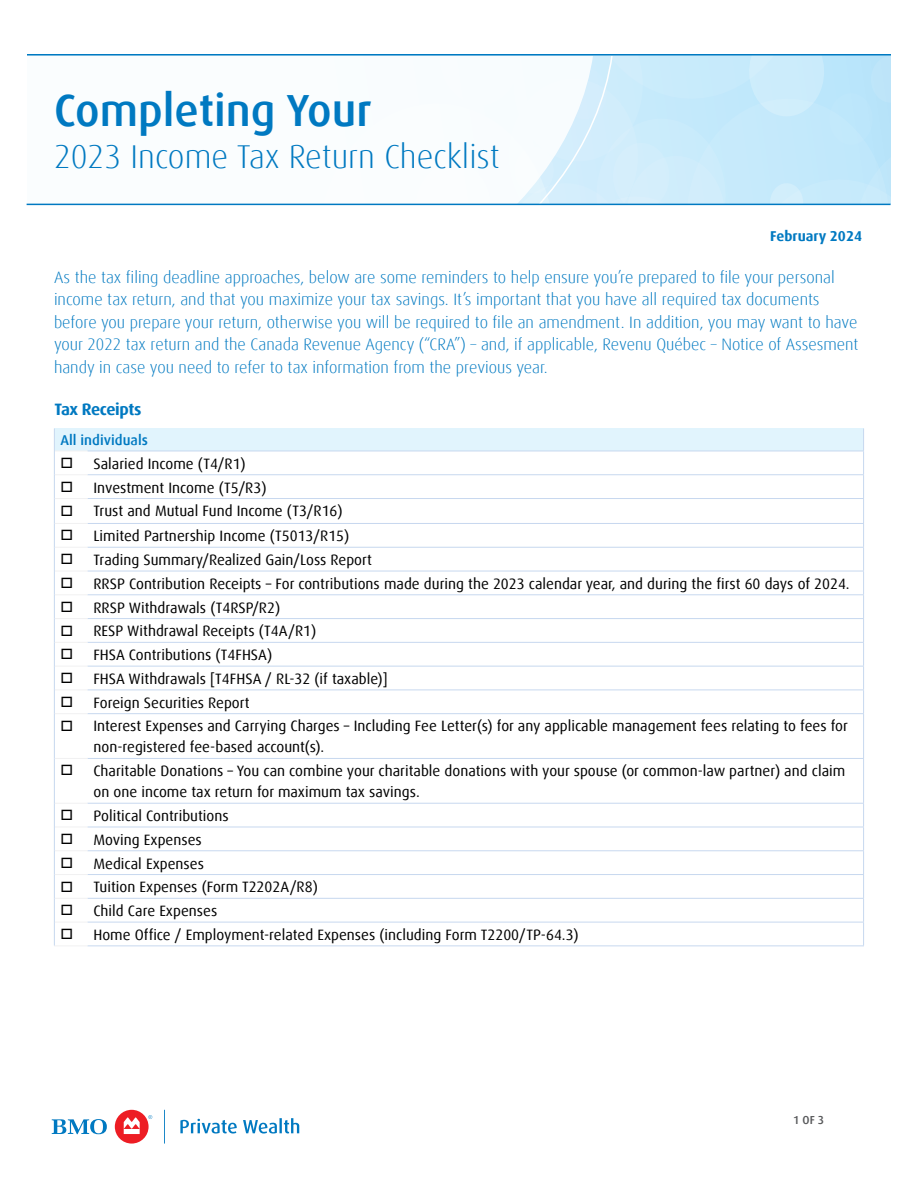
<style>
.page{position:relative;width:918px;height:1188px;background:#fff}
.page>*{position:absolute;margin:0;border:0;box-sizing:border-box;transform-origin:0 0}
.t1{font:500 45px "Dax Offc Pro";color:#0079c1}
.t2{font:300 33px "Dax Offc Pro";color:#0079c1}
.t3{font:300 16.5px/22.5px "Dax Offc Pro";color:#0079c1}
.t4{font:700 16.5px "Dax Offc Pro";letter-spacing:-.025em;color:#0079c1}
.t5{font:15px/21px "Dax Offc Pro";color:#000}
.t6{font:500 14.25px "Dax Offc Pro";color:#0079c1}
.t7{font:700 14.25px "Dax Offc Pro";color:#0079c1}
.t8{font:500 11.55px "Dax Offc Pro";color:#58595b}
</style>
<div class="page">
<svg style="left:615px;top:56px;width:276px;height:148px;background:#c6e9fa"></svg>
<svg style="left:27px;top:56px;width:588px;height:150px"></svg>
<div style="left:115px;top:1110px;width:34px;height:34px;background:#ed1d24;border-radius:50%"></div>
<svg style="left:124px;top:1117px;width:16px;height:17px"></svg>
<svg style="left:180px;top:1119px;width:57px;height:15px"></svg>
<svg style="left:243px;top:1118px;width:56px;height:16px"></svg>
<svg style="left:52px;top:1119px;width:55px;height:15px"></svg>
<svg style="left:148px;top:1115px;width:4px;height:4px"></svg>
<svg style="left:164px;top:1110px;width:1px;height:34px"></svg>
<div style="left:54px;top:429px;width:810px;height:22px;background:#e1f4fd"></div>
<hr style="left:87px;top:451px;width:777px;height:1px;background:#c7d8ef">
<hr style="left:87px;top:474px;width:777px;height:1px;background:#c7d8ef">
<hr style="left:87px;top:498px;width:777px;height:1px;background:#c7d8ef">
<hr style="left:87px;top:523px;width:777px;height:1px;background:#c7d8ef">
<hr style="left:87px;top:547px;width:777px;height:1px;background:#c7d8ef">
<hr style="left:87px;top:571px;width:777px;height:1px;background:#c7d8ef">
<hr style="left:87px;top:594px;width:777px;height:1px;background:#c7d8ef">
<hr style="left:87px;top:618px;width:777px;height:1px;background:#c7d8ef">
<hr style="left:87px;top:642px;width:777px;height:1px;background:#c7d8ef">
<hr style="left:87px;top:666px;width:777px;height:1px;background:#c7d8ef">
<hr style="left:87px;top:690px;width:777px;height:1px;background:#c7d8ef">
<hr style="left:87px;top:713px;width:777px;height:1px;background:#c7d8ef">
<hr style="left:863px;top:714px;width:1px;height:44px;background:#c7d8ef">
<hr style="left:87px;top:758px;width:777px;height:1px;background:#c7d8ef">
<hr style="left:863px;top:759px;width:1px;height:44px;background:#c7d8ef">
<hr style="left:87px;top:803px;width:777px;height:1px;background:#c7d8ef">
<hr style="left:87px;top:827px;width:777px;height:1px;background:#c7d8ef">
<hr style="left:87px;top:850px;width:777px;height:1px;background:#c7d8ef">
<hr style="left:87px;top:874px;width:777px;height:1px;background:#c7d8ef">
<hr style="left:87px;top:898px;width:777px;height:1px;background:#c7d8ef">
<hr style="left:87px;top:922px;width:777px;height:1px;background:#c7d8ef">
<svg style="left:863px;top:804px;width:1px;height:141px"></svg>
<hr style="left:87px;top:945px;width:777px;height:1px;background:#c7d8ef">
<hr style="left:55px;top:451px;width:32px;height:1px;background:#f1f1f2">
<hr style="left:55px;top:474px;width:32px;height:1px;background:#f1f1f2">
<hr style="left:55px;top:498px;width:32px;height:1px;background:#f1f1f2">
<hr style="left:55px;top:523px;width:32px;height:1px;background:#f1f1f2">
<hr style="left:55px;top:547px;width:32px;height:1px;background:#f1f1f2">
<hr style="left:55px;top:571px;width:32px;height:1px;background:#f1f1f2">
<hr style="left:55px;top:594px;width:32px;height:1px;background:#f1f1f2">
<hr style="left:55px;top:618px;width:32px;height:1px;background:#f1f1f2">
<hr style="left:55px;top:642px;width:32px;height:1px;background:#f1f1f2">
<hr style="left:55px;top:666px;width:32px;height:1px;background:#f1f1f2">
<hr style="left:55px;top:690px;width:32px;height:1px;background:#f1f1f2">
<hr style="left:55px;top:713px;width:32px;height:1px;background:#f1f1f2">
<hr style="left:55px;top:758px;width:32px;height:1px;background:#f1f1f2">
<hr style="left:55px;top:803px;width:32px;height:1px;background:#f1f1f2">
<hr style="left:55px;top:827px;width:32px;height:1px;background:#f1f1f2">
<hr style="left:55px;top:850px;width:32px;height:1px;background:#f1f1f2">
<hr style="left:55px;top:874px;width:32px;height:1px;background:#f1f1f2">
<hr style="left:55px;top:898px;width:32px;height:1px;background:#f1f1f2">
<hr style="left:55px;top:922px;width:32px;height:1px;background:#f1f1f2">
<hr style="left:54px;top:945px;width:33px;height:1px;background:#f1f1f2">
<hr style="left:54px;top:714px;width:1px;height:44px;background:#c7d8ef">
<hr style="left:54px;top:758px;width:1px;height:45px;background:#c7d8ef">
<svg style="left:54px;top:803px;width:1px;height:142px"></svg>
<svg style="left:54px;top:429px;width:1px;height:285px"></svg>
<svg style="left:863px;top:429px;width:1px;height:284px"></svg>
<hr style="left:27px;top:54px;width:864px;height:2px;background:#0079c1">
<hr style="left:27px;top:204px;width:864px;height:1px;background:#0079c1">
<h1 class="t1" style="left:54px;top:81px;width:319px">Completing Your</h1>
<h2 class="t2" style="left:54px;top:135px;width:447px">2023 Income Tax Return Checklist</h2>
<p class="t7" style="left:770px;top:227px;width:93px">February 2024</p>
<p class="t3" style="left:54px;top:266px;width:806px">As the tax filing deadline approaches, below are some reminders to help ensure you’re prepared to file your personal income tax return, and that you maximize your tax savings. It’s important that you have all required tax documents before you prepare your return, otherwise you will be required to file an amendment. In addition, you may want to have your 2022 tax return and the Canada Revenue Agency (“CRA”) – and, if applicable, Revenu Québec – Notice of Assesment handy in case you need to refer to tax information from the previous year.</p>
<p class="t4" style="left:54px;top:398px;width:89px">Tax Receipts</p>
<p class="t6" style="left:60px;top:431px;width:89px">All individuals</p>
<p class="t5" style="left:60px;top:453px;width:187px">□ Salaried Income (T4/R1)</p>
<p class="t5" style="left:60px;top:477px;width:208px">□ Investment Income (T5/R3)</p>
<p class="t5" style="left:60px;top:501px;width:284px">□ Trust and Mutual Fund Income (T3/R16)</p>
<p class="t5" style="left:60px;top:526px;width:290px">□ Limited Partnership Income (T5013/R15)</p>
<p class="t5" style="left:60px;top:549px;width:313px">□ Trading Summary/Realized Gain/Loss Report</p>
<p class="t5" style="left:60px;top:573px;width:791px">□ RRSP Contribution Receipts – For contributions made during the 2023 calendar year, and during the first 60 days of 2024.</p>
<p class="t5" style="left:60px;top:597px;width:221px">□ RRSP Withdrawals (T4RSP/R2)</p>
<p class="t5" style="left:60px;top:621px;width:257px">□ RESP Withdrawal Receipts (T4A/R1)</p>
<p class="t5" style="left:60px;top:644px;width:213px">□ FHSA Contributions (T4FHSA)</p>
<p class="t5" style="left:60px;top:668px;width:329px">□ FHSA Withdrawals [T4FHSA / RL-32 (if taxable)]</p>
<p class="t5" style="left:60px;top:692px;width:191px">□ Foreign Securities Report</p>
<p class="t5" style="left:93px;top:716px;width:756px;text-indent:-33px">□ Interest Expenses and Carrying Charges – Including Fee Letter(s) for any applicable management fees relating to fees for non-registered fee-based account(s).</p>
<p class="t5" style="left:93px;top:761px;width:753px;text-indent:-33px">□ Charitable Donations – You can combine your charitable donations with your spouse (or common-law partner) and claim on one income tax return for maximum tax savings.</p>
<p class="t5" style="left:60px;top:805px;width:170px">□ Political Contributions</p>
<p class="t5" style="left:60px;top:829px;width:143px">□ Moving Expenses</p>
<p class="t5" style="left:60px;top:853px;width:145px">□ Medical Expenses</p>
<p class="t5" style="left:60px;top:877px;width:259px">□ Tuition Expenses (Form T2202A/R8)</p>
<p class="t5" style="left:60px;top:900px;width:158px">□ Child Care Expenses</p>
<p class="t5" style="left:60px;top:924px;width:520px">□ Home Office / Employment-related Expenses (including Form T2200/TP-64.3)</p>
<p class="t8" style="left:793px;top:1112px;width:32px">1 OF 3</p>
</div>
